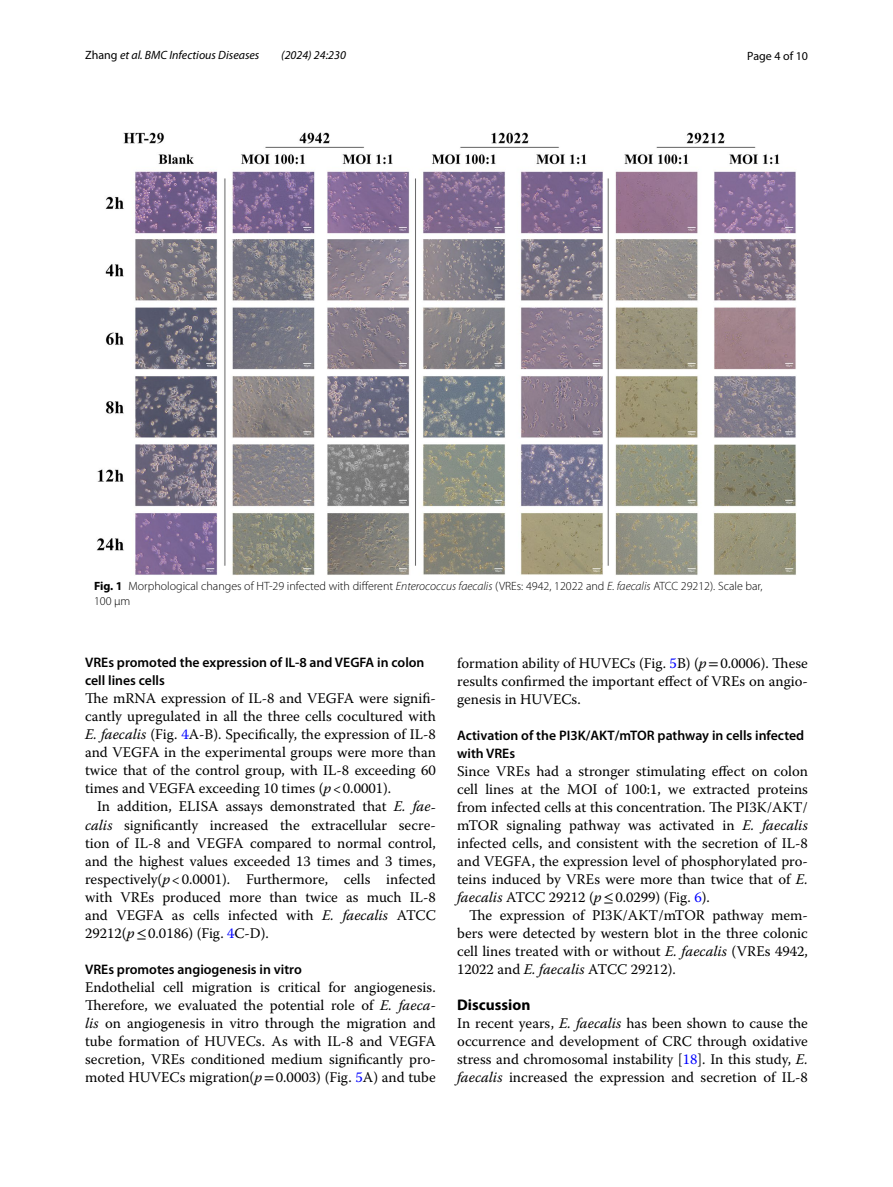
<style>
.page{position:relative;width:893px;height:1187px;background:#fff}
.page>*{position:absolute;margin:0;border:0;box-sizing:border-box;transform-origin:0 0}
.t1{font:700 15.45px "Myriad Pro";color:#000}
.t2{font:14.7px/18px "Warnock Pro";color:#000;text-align:justify}
.t3{font:600 13.8px/18px "Myriad Pro";color:#000}
.t4{font:300 12px/15px "Myriad Pro";color:#000}
.t5{font:italic 12px "Myriad Pro";color:#000}
.t6{font:12px "Myriad Pro";color:#000}
.s1{font-style:normal}
.s2{font-weight:700}
.s3{font-style:italic}
.s4{color:#00f}
.s5{font-family:"STIX"}
</style>
<div class="page">
<img style="left:97px;top:133px;width:700px;height:442px">
<p class="t5" style="left:85px;top:48px;width:176px"><span class="s1">Zhang</span> et al. BMC Infectious Diseases</p>
<p class="t5" style="left:281px;top:48px;width:66px">(2024) 24:230</p>
<p class="t6" style="left:747px;top:48px;width:62px">Page 4 of 10</p>
<p class="t4" style="left:94px;top:579px;width:670px"><span class="s2">Fig. 1</span> Morphological changes of HT-29 infected with different <span class="s3">Enterococcus faecalis</span> (VREs: 4942, 12022 and <span class="s3">E. faecalis</span> ATCC 29212). Scale bar,<br>100 μm</p>
<p class="t3" style="left:85px;top:653px;width:341px">VREs promoted the expression of IL‑8 and VEGFA in colon cell lines cells</p>
<p class="t2" style="left:85px;top:689px;width:352px">The mRNA expression of IL-8 and VEGFA were signifi&shy;cantly upregulated in all the three cells cocultured with <span class="s3">E. faecalis</span> (Fig. <span class="s4">4</span>A-B). Specifically, the expression of IL-8 and VEGFA in the experimental groups were more than twice that of the control group, with IL-8 exceeding 60 times and VEGFA exceeding 10 times (<span class="s3">p</span>&lt;0.0001).</p>
<p class="t2" style="left:85px;top:797px;width:352px;text-indent:12px">In addition, ELISA assays demonstrated that <span class="s3">E. fae&shy;calis</span> significantly increased the extracellular secre&shy;tion of IL-8 and VEGFA compared to normal control, and the highest values exceeded 13 times and 3 times, respectively(<span class="s3">p</span>&lt;0.0001). Furthermore, cells infected with VREs produced more than twice as much IL-8 and VEGFA as cells infected with <span class="s3">E. faecalis</span> ATCC 29212(<span class="s3">p</span><span class="s5">≤</span>0.0186) (Fig. <span class="s4">4</span>C-D).</p>
<p class="t3" style="left:85px;top:959px;width:218px">VREs promotes angiogenesis in vitro</p>
<p class="t2" style="left:85px;top:977px;width:352px">Endothelial cell migration is critical for angiogenesis.<br>Therefore, we evaluated the potential role of <span class="s3">E. faeca&shy;lis</span> on angiogenesis in vitro through the migration and tube formation of HUVECs. As with IL-8 and VEGFA secretion, VREs conditioned medium significantly pro&shy;moted HUVECs migration(<span class="s3">p</span><span class="s5">=</span>0.0003) (Fig. <span class="s4">5</span>A) and tube</p>
<p class="t2" style="left:457px;top:653px;width:352px">formation ability of HUVECs (Fig. <span class="s4">5</span>B) (<span class="s3">p</span><span class="s5">=</span>0.0006). These results confirmed the important effect of VREs on angio&shy;genesis in HUVECs.</p>
<p class="t3" style="left:457px;top:725px;width:349px">Activation of the PI3K/AKT/mTOR pathway in cells infected with VREs</p>
<p class="t2" style="left:457px;top:761px;width:352px">Since VREs had a stronger stimulating effect on colon cell lines at the MOI of 100:1, we extracted proteins from infected cells at this concentration. The PI3K/AKT/ mTOR signaling pathway was activated in <span class="s3">E. faecalis </span>infected cells, and consistent with the secretion of IL-8 and VEGFA, the expression level of phosphorylated pro&shy;teins induced by VREs were more than twice that of <span class="s3">E. faecalis</span> ATCC 29212 (<span class="s3">p</span><span class="s5">≤</span>0.0299) (Fig. <span class="s4">6</span>).</p>
<p class="t2" style="left:457px;top:905px;width:352px;text-indent:12px">The expression of PI3K/AKT/mTOR pathway mem&shy;bers were detected by western blot in the three colonic cell lines treated with or without <span class="s3">E. faecalis</span> (VREs 4942, 12022 and <span class="s3">E. faecalis</span> ATCC 29212).</p>
<p class="t1" style="left:457px;top:994px;width:75px">Discussion</p>
<p class="t2" style="left:457px;top:1013px;width:352px">In recent years, <span class="s3">E. faecalis</span> has been shown to cause the occurrence and development of CRC through oxidative stress and chromosomal instability [<span class="s4">18</span>]. In this study, <span class="s3">E. faecalis</span> increased the expression and secretion of IL-8</p>
</div>
